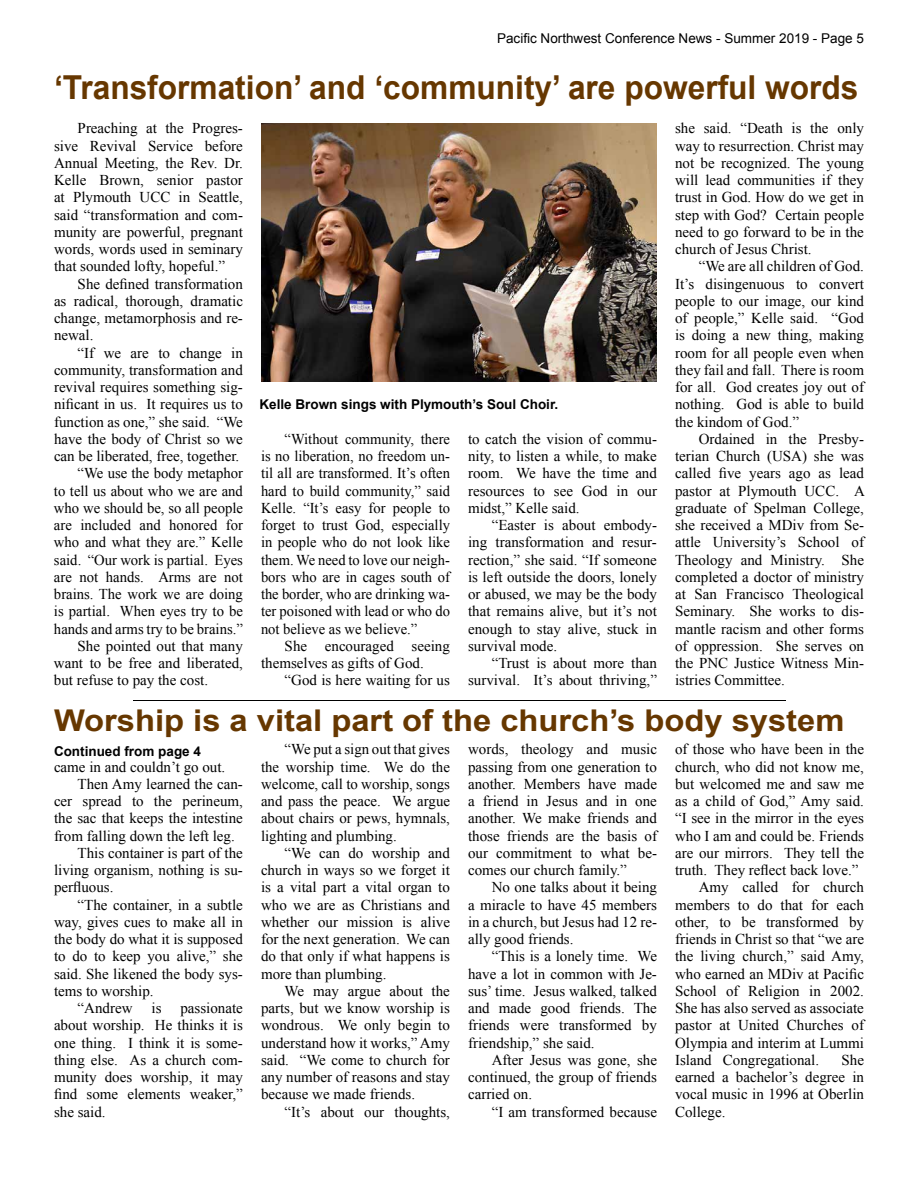
<style>
.page{position:relative;width:918px;height:1188px;background:#fff}
.page>*{position:absolute;margin:0;border:0;box-sizing:border-box;transform-origin:0 0}
.t1{font:700 33px "Arial";color:#663700;scale:.96 1}
.t2{font:700 30px "Arial";color:#663700;scale:1.09 1}
.t3{font:15px/17.2px "Times New Roman";color:#000;text-align:justify}
.t4{font:700 13.5px "Arial";color:#000}
.t5{font:13.5px "Arial";color:#000}
</style>
<div class="page">
<img style="left:261px;top:123px;width:396px;height:259px">
<hr style="left:133px;top:700px;width:652px;height:1px;background:#000">
<p class="t5" style="left:497px;top:29px;width:368px">Pacific Northwest Conference News - Summer 2019 - Page 5</p>
<h1 class="t1" style="left:54px;top:65px;width:840px">‘Transformation’ and ‘community’ are powerful words</h1>
<p class="t3" style="left:54px;top:120px;width:190px;text-indent:24px">Preaching at the Progres&shy;sive Revival Service before Annual Meeting, the Rev. Dr.<br>Kelle Brown, senior pastor at Plymouth UCC in Seattle, said “transformation and com&shy;munity are powerful, pregnant words, words used in seminary that sounded lofty, hopeful.”</p>
<p class="t3" style="left:54px;top:275px;width:190px;text-indent:24px">She defined transformation as radical, thorough, dramatic change, metamorphosis and re&shy;newal.</p>
<p class="t3" style="left:78px;top:344px;width:167px">“If we are to change in</p>
<p class="t3" style="left:54px;top:361px;width:190px">community, transformation and</p>
<p class="t3" style="left:54px;top:378px;width:190px">revival requires something sig-</p>
<p class="t3" style="left:54px;top:396px;width:190px">nificant in us. It requires us to</p>
<p class="t3" style="left:54px;top:413px;width:190px">function as one,” she said. “We</p>
<p class="t3" style="left:54px;top:430px;width:190px">have the body of Christ so we</p>
<p class="t3" style="left:54px;top:447px;width:187px">can be liberated, free, together.</p>
<p class="t3" style="left:78px;top:465px;width:167px">“We use the body metaphor</p>
<p class="t3" style="left:54px;top:482px;width:190px">to tell us about who we are and</p>
<p class="t3" style="left:54px;top:499px;width:191px">who we should be, so all people</p>
<p class="t3" style="left:54px;top:516px;width:190px">are included and honored for</p>
<p class="t3" style="left:54px;top:534px;width:191px">who and what they are.” Kelle</p>
<p class="t3" style="left:54px;top:551px;width:190px">said. “Our work is partial. Eyes</p>
<p class="t3" style="left:54px;top:568px;width:190px">are not hands. Arms are not</p>
<p class="t3" style="left:54px;top:585px;width:190px">brains. The work we are doing</p>
<p class="t3" style="left:54px;top:603px;width:191px">is partial. When eyes try to be</p>
<p class="t3" style="left:54px;top:620px;width:190px">hands and arms try to be brains.”</p>
<p class="t3" style="left:78px;top:637px;width:167px">She pointed out that many</p>
<p class="t3" style="left:54px;top:654px;width:190px">want to be free and liberated,</p>
<p class="t3" style="left:54px;top:672px;width:156px">but refuse to pay the cost.</p>
<p class="t4" style="left:260px;top:395px;width:300px">Kelle Brown sings with Plymouth’s Soul Choir.</p>
<p class="t3" style="left:261px;top:430px;width:191px;text-indent:24px">“Without community, there is no liberation, no freedom un&shy;til all are transformed. It’s often hard to build community,” said Kelle. “It’s easy for people to forget to trust God, especially in people who do not look like them. We need to love our neigh&shy;bors who are in cages south of the border, who are drinking wa&shy;ter poisoned with lead or who do not believe as we believe.”</p>
<p class="t3" style="left:261px;top:637px;width:190px;text-indent:24px">She encouraged seeing themselves as gifts of God.</p>
<p class="t3" style="left:285px;top:672px;width:167px">“God is here waiting for us</p>
<p class="t3" style="left:468px;top:430px;width:190px">to catch the vision of commu&shy;nity, to listen a while, to make room. We have the time and resources to see God in our midst,” Kelle said.</p>
<p class="t3" style="left:468px;top:516px;width:191px;text-indent:24px">“Easter is about embody&shy;ing transformation and resur&shy;rection,” she said. “If someone is left outside the doors, lonely or abused, we may be the body that remains alive, but it’s not enough to stay alive, stuck in survival mode.</p>
<p class="t3" style="left:468px;top:654px;width:190px;text-align:right">“Trust is about more than survival. It’s about thriving,”</p>
<p class="t3" style="left:675px;top:120px;width:190px">she said. “Death is the only way to resurrection. Christ may not be recognized. The young will lead communities if they trust in God. How do we get in step with God? Certain people need to go forward to be in the church of Jesus Christ.</p>
<p class="t3" style="left:675px;top:258px;width:191px;text-indent:24px">“We are all children of God.<br>It’s disingenuous to convert people to our image, our kind of people,” Kelle said. “God is doing a new thing, making room for all people even when they fail and fall. There is room for all. God creates joy out of nothing. God is able to build the kindom of God.”</p>
<p class="t3" style="left:675px;top:430px;width:191px;text-indent:24px">Ordained in the Presby&shy;terian Church (USA) she was called five years ago as lead pastor at Plymouth UCC. A graduate of Spelman College, she received a MDiv from Se&shy;attle University’s School of Theology and Ministry. She completed a doctor of ministry at San Francisco Theological Seminary. She works to dis&shy;mantle racism and other forms of oppression. She serves on the PNC Justice Witness Min&shy;istries Committee.</p>
<h2 class="t2" style="left:54px;top:701px;width:727px">Worship is a vital part of the church’s body system</h2>
<p class="t4" style="left:54px;top:742px;width:149px">Continued from page 4</p>
<p class="t3" style="left:54px;top:758px;width:173px">came in and couldn’t go out.</p>
<p class="t3" style="left:78px;top:775px;width:167px">Then Amy learned the can-</p>
<p class="t3" style="left:54px;top:792px;width:190px">cer spread to the perineum,</p>
<p class="t3" style="left:54px;top:810px;width:190px">the sac that keeps the intestine</p>
<p class="t3" style="left:54px;top:827px;width:182px">from falling down the left leg.</p>
<p class="t3" style="left:78px;top:844px;width:167px">This container is part of the</p>
<p class="t3" style="left:54px;top:861px;width:190px">living organism, nothing is su-</p>
<p class="t3" style="left:54px;top:879px;width:61px">perfluous.</p>
<p class="t3" style="left:78px;top:896px;width:167px">“The container, in a subtle</p>
<p class="t3" style="left:54px;top:913px;width:190px">way, gives cues to make all in</p>
<p class="t3" style="left:54px;top:930px;width:190px">the body do what it is supposed</p>
<p class="t3" style="left:54px;top:948px;width:190px">to do to keep you alive,” she</p>
<p class="t3" style="left:54px;top:965px;width:190px">said. She likened the body sys-</p>
<p class="t3" style="left:54px;top:982px;width:101px">tems to worship.</p>
<p class="t3" style="left:78px;top:999px;width:56px">“Andrew</p>
<p class="t3" style="left:152px;top:999px;width:12px">is</p>
<p class="t3" style="left:54px;top:999px;width:190px;text-indent:126px">passionate about worship. He thinks it is one thing. I think it is some&shy;thing else. As a church com&shy;munity does worship, it may find some elements weaker,” she said.</p>
<p class="t3" style="left:261px;top:741px;width:191px;text-indent:24px">“We put a sign out that gives the worship time. We do the welcome, call to worship, songs and pass the peace. We argue about chairs or pews, hymnals, lighting and plumbing.</p>
<p class="t3" style="left:261px;top:844px;width:191px;text-indent:24px">“We can do worship and church in ways so we forget it is a vital part a vital organ to who we are as Christians and whether our mission is alive for the next generation. We can do that only if what happens is more than plumbing.</p>
<p class="t3" style="left:261px;top:982px;width:190px;text-indent:24px">We may argue about the parts, but we know worship is wondrous. We only begin to understand how it works,” Amy said. “We come to church for any number of reasons and stay because we made friends.</p>
<p class="t3" style="left:285px;top:1103px;width:167px">“It’s about our thoughts,</p>
<p class="t3" style="left:468px;top:741px;width:190px">words, theology and music passing from one generation to another. Members have made a friend in Jesus and in one another. We make friends and those friends are the basis of our commitment to what be&shy;comes our church family.”</p>
<p class="t3" style="left:468px;top:879px;width:190px;text-indent:24px">No one talks about it being a miracle to have 45 members in a church, but Jesus had 12 re&shy;ally good friends.</p>
<p class="t3" style="left:468px;top:948px;width:190px;text-indent:24px">“This is a lonely time. We have a lot in common with Je&shy;sus’ time. Jesus walked, talked and made good friends. The friends were transformed by friendship,” she said.</p>
<p class="t3" style="left:468px;top:1051px;width:190px;text-indent:24px">After Jesus was gone, she continued, the group of friends carried on.</p>
<p class="t3" style="left:492px;top:1103px;width:167px">“I am transformed because</p>
<p class="t3" style="left:675px;top:741px;width:190px">of those who have been in the</p>
<p class="t3" style="left:675px;top:758px;width:190px">church, who did not know me,</p>
<p class="t3" style="left:675px;top:775px;width:190px">but welcomed me and saw me</p>
<p class="t3" style="left:675px;top:792px;width:190px">as a child of God,” Amy said.</p>
<p class="t3" style="left:675px;top:810px;width:190px">“I see in the mirror in the eyes</p>
<p class="t3" style="left:675px;top:827px;width:190px">who I am and could be. Friends</p>
<p class="t3" style="left:675px;top:844px;width:190px">are our mirrors. They tell the</p>
<p class="t3" style="left:675px;top:861px;width:185px">truth. They reflect back love.”</p>
<p class="t3" style="left:699px;top:879px;width:167px">Amy called for church</p>
<p class="t3" style="left:675px;top:896px;width:190px">members to do that for each</p>
<p class="t3" style="left:675px;top:913px;width:190px">other, to be transformed by</p>
<p class="t3" style="left:675px;top:930px;width:190px">friends in Christ so that “we are</p>
<p class="t3" style="left:675px;top:948px;width:190px">the living church,” said Amy,</p>
<p class="t3" style="left:675px;top:965px;width:190px">who earned an MDiv at Pacific</p>
<p class="t3" style="left:675px;top:982px;width:190px">School of Religion in 2002.</p>
<p class="t3" style="left:675px;top:999px;width:190px">She has also served as associate</p>
<p class="t3" style="left:675px;top:1017px;width:190px">pastor at United Churches of</p>
<p class="t3" style="left:675px;top:1034px;width:190px">Olympia and interim at Lummi</p>
<p class="t3" style="left:675px;top:1051px;width:146px">Island Congregational.</p>
<p class="t3" style="left:675px;top:1051px;width:190px;text-indent:166px">She earned a bachelor’s degree in vocal music in 1996 at Oberlin College.</p>
</div>
